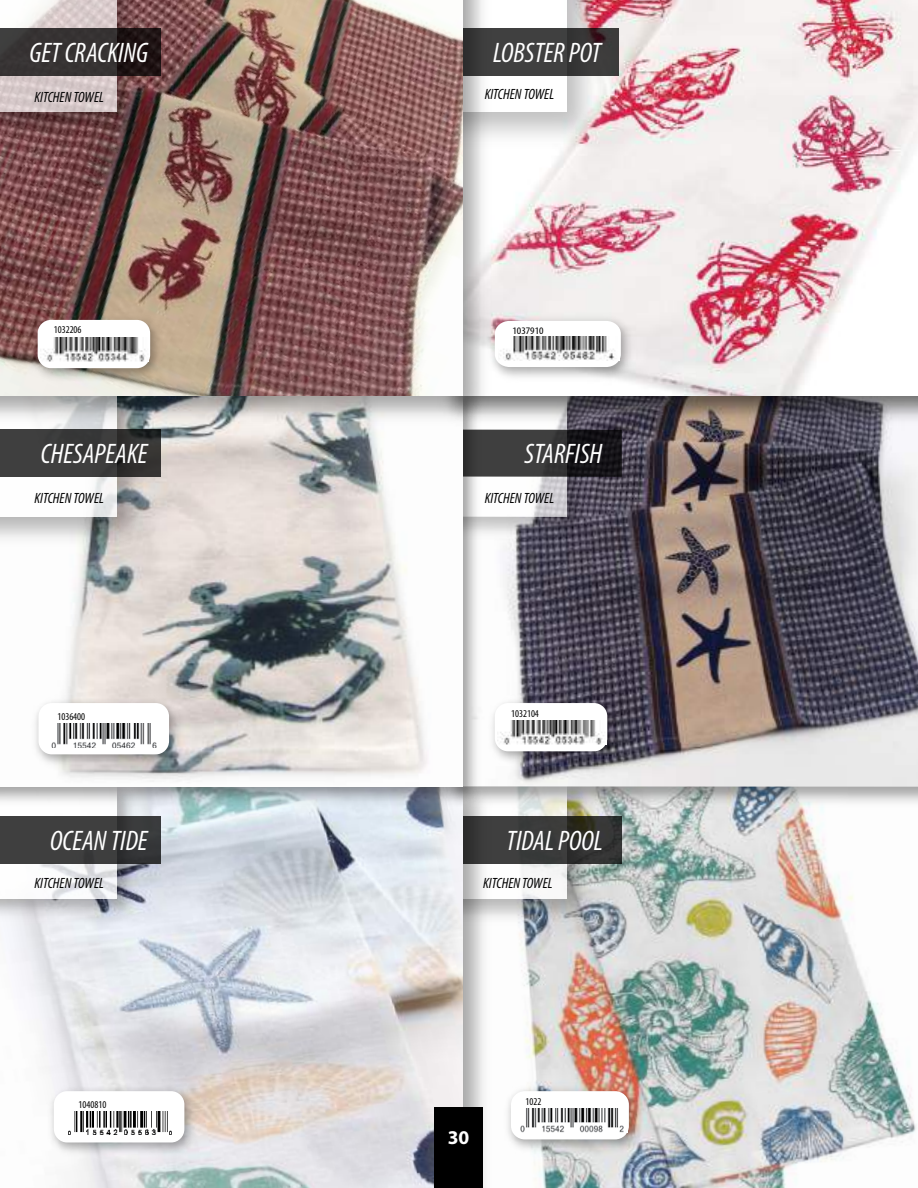
<style>
.page{position:relative;width:918px;height:1188px;background:#fff}
.page>*{position:absolute;margin:0;border:0;box-sizing:border-box;transform-origin:0 0}
.t1{font:italic condensed 28.35px "Myriad Pro";color:#fff}
.t2{font:700 19.5px "Myriad Pro";color:#fff}
.t3{font:italic condensed 14.85px "Myriad Pro";color:#000}
.t4{font:condensed 10.5px "Myriad Pro";color:#000}
.t5{font:condensed 9.9px "Myriad Pro";color:#000;scale:1.16 1}
</style>
<div class="page">
<img style="left:519px;top:812px;width:397px;height:376px">
<img style="left:498px;top:812px;width:100px;height:118px">
<svg style="left:498px;top:812px;width:69px;height:87px"></svg>
<svg style="left:498px;top:816px;width:124px;height:48px;background:#363635"></svg>
<img style="left:507px;top:1081px;width:137px;height:75px">
<div style="left:511px;top:1091px;width:118px;height:48px;background:#fff;border-radius:14px"></div>
<img style="left:520px;top:1108px;width:108px;height:25px">
<img style="left:462px;top:816px;width:36px;height:372px">
<img style="left:10px;top:832px;width:452px;height:356px">
<img style="left:0;top:864px;width:143px;height:61px">
<svg style="left:0;top:864px;width:117px;height:35px"></svg>
<div style="left:0;top:816px;width:161px;height:48px;background:linear-gradient(to right,#424241,#343537)"></div>
<img style="left:43px;top:1081px;width:157px;height:78px">
<div style="left:54px;top:1091px;width:130px;height:51px;background:#fff;border-radius:13px"></div>
<img style="left:68px;top:1111px;width:104px;height:23px">
<img style="left:495px;top:787px;width:423px;height:25px">
<img style="left:495px;top:431px;width:423px;height:356px">
<img style="left:495px;top:477px;width:101px;height:69px">
<svg style="left:495px;top:477px;width:72px;height:40px"></svg>
<svg style="left:495px;top:431px;width:127px;height:46px;background:#2b2a2c"></svg>
<img style="left:495px;top:693px;width:127px;height:75px">
<div style="left:495px;top:703px;width:112px;height:48px;background:#fff;border-radius:13px"></div>
<img style="left:500px;top:720px;width:106px;height:25px">
<img style="left:0;top:431px;width:495px;height:401px">
<img style="left:0;top:477px;width:152px;height:75px">
<div style="left:0;top:310px;width:117px;height:207px;background:#fff"></div>
<svg style="left:0;top:431px;width:161px;height:46px;background:#393838"></svg>
<img style="left:28px;top:693px;width:156px;height:78px">
<div style="left:39px;top:703px;width:130px;height:51px;background:#fff;border-radius:13px"></div>
<img style="left:51px;top:723px;width:106px;height:25px">
<img style="left:497px;top:396px;width:421px;height:35px">
<img style="left:497px;top:0;width:421px;height:396px">
<img style="left:497px;top:0;width:112px;height:155px">
<div style="left:383px;top:0;width:184px;height:112px;background:#fff"></div>
<svg style="left:497px;top:29px;width:122px;height:47px;background:#3c3b3b"></svg>
<img style="left:497px;top:311px;width:139px;height:73px">
<svg style="left:497px;top:321px;width:124px;height:46px"></svg>
<img style="left:498px;top:337px;width:121px;height:23px">
<img style="left:0;top:0;width:497px;height:431px">
<img style="left:0;top:0;width:462px;height:396px">
<img style="left:0;top:0;width:145px;height:141px">
<svg style="left:0;top:0;width:117px;height:112px;fill:#d8cacb"></svg>
<svg style="left:0;top:29px;width:161px;height:47px;background:#2f2a2a"></svg>
<img style="left:27px;top:310px;width:138px;height:75px">
<div style="left:38px;top:320px;width:112px;height:48px;background:#fff;border-radius:13px"></div>
<img style="left:43px;top:337px;width:106px;height:25px">
<div style="left:434px;top:1107px;width:49px;height:81px;background:#000"></div>
<h1 class="t1" style="left:29px;top:36px;width:120px">GET CRACKING</h1>
<p class="t3" style="left:35px;top:88px;width:71px">KITCHEN TOWEL</p>
<h1 class="t1" style="left:493px;top:36px;width:109px">LOBSTER POT</h1>
<p class="t3" style="left:485px;top:85px;width:71px">KITCHEN TOWEL</p>
<p class="t4" style="left:54px;top:324px;width:29px">1032206</p>
<p class="t5" style="left:513px;top:325px;width:28px">1037910</p>
<h1 class="t1" style="left:41px;top:436px;width:108px">CHESAPEAKE</h1>
<p class="t3" style="left:35px;top:489px;width:71px">KITCHEN TOWEL</p>
<h1 class="t1" style="left:525px;top:437px;width:79px">STARFISH</h1>
<p class="t3" style="left:485px;top:489px;width:71px">KITCHEN TOWEL</p>
<p class="t4" style="left:57px;top:711px;width:29px">1036400</p>
<p class="t4" style="left:511px;top:707px;width:29px">1032104</p>
<h1 class="t1" style="left:50px;top:823px;width:99px">OCEAN TIDE</h1>
<h1 class="t1" style="left:507px;top:823px;width:98px">TIDAL POOL</h1>
<p class="t3" style="left:35px;top:874px;width:71px">KITCHEN TOWEL</p>
<p class="t3" style="left:483px;top:874px;width:71px">KITCHEN TOWEL</p>
<p class="t4" style="left:79px;top:1099px;width:29px">1040810</p>
<p class="t4" style="left:525px;top:1095px;width:17px">1022</p>
<h2 class="t2" style="left:448px;top:1125px;width:23px">30</h2>
</div>
